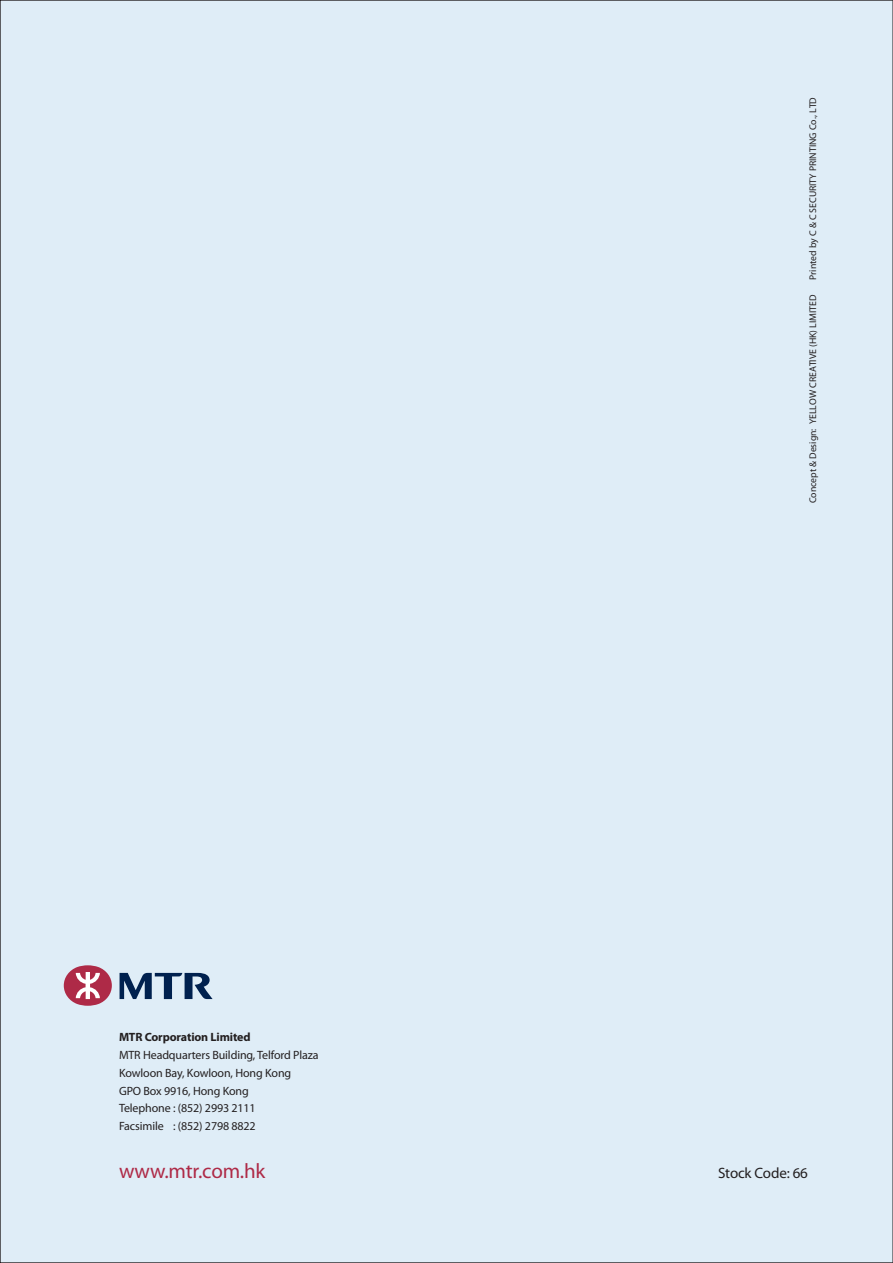
<style>
.page{position:relative;width:893px;height:1263px;background:#fff}
.page>*{position:absolute;margin:0;border:0;box-sizing:border-box;transform-origin:0 0}
.t1{font:21px "Myriad Pro";letter-spacing:-.01em;color:#ae2a47}
.t2{font:15px "Myriad Pro";letter-spacing:-.01em;color:#231f20}
.t3{font:12px/17.7px "Myriad Pro";letter-spacing:-.01em;color:#231f20}
.t4{font:700 12px "Myriad Pro";letter-spacing:-.01em;color:#231f20}
.t5{font:9.75px "Myriad MM";color:#231f20}
</style>
<div class="page">
<div style="left:0;top:0;width:892px;height:1263px;background:#dfedf7"></div>
<hr style="left:892px;top:0;width:1px;height:1263px;background:#231f20">
<p class="t5" style="left:808px;top:280px;width:184px;rotate:-90deg">Printed by C &amp; C SECURITY PRINTING Co., LTD</p>
<p class="t4" style="left:119px;top:1029px;width:133px">MTR Corporation Limited</p>
<p class="t3" style="left:119px;top:1046px;width:201px">MTR Headquarters Building, Telford Plaza<br>Kowloon Bay, Kowloon, Hong Kong<br>GPO Box 9916, Hong Kong<br>Telephone : (852) 2993 2111<br>Facsimile : (852) 2798 8822</p>
<p class="t5" style="left:808px;top:503px;width:210px;rotate:-90deg">Concept &amp; Design: YELLOW CREATIVE (HK) LIMITED</p>
<h1 class="t1" style="left:119px;top:1158px;width:148px">www.mtr.com.hk</h1>
<p class="t2" style="left:718px;top:1164px;width:91px">Stock Code: 66</p>
</div>
